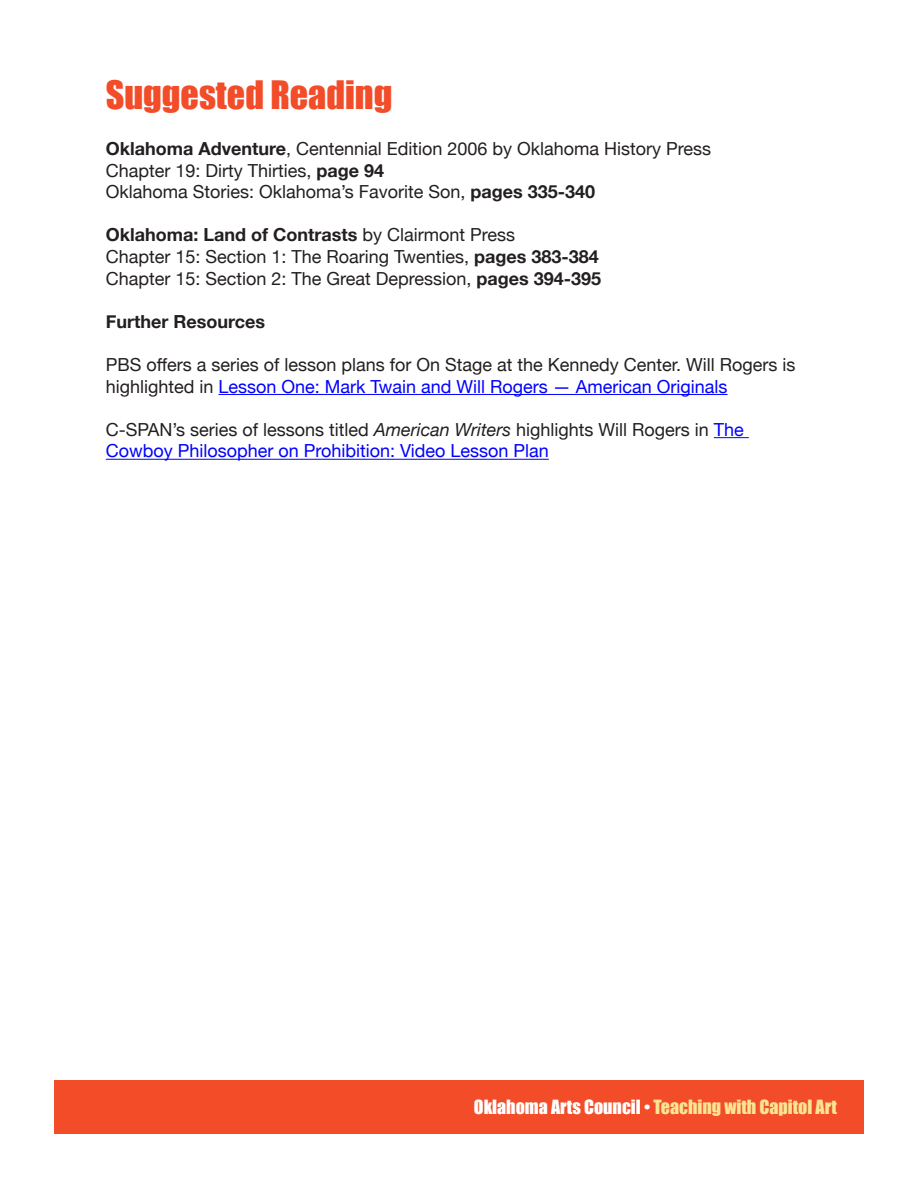
<style>
.page{position:relative;width:918px;height:1188px;background:#fff}
.page>*{position:absolute;margin:0;border:0;box-sizing:border-box;transform-origin:0 0}
.activities{font:36px "Impact";color:#f24c29}
.t1{font:18px/21.6px "Helvetica Neue";color:#231f20}
.t2{font:700 18px "Helvetica Neue";color:#231f20}
.t3{font:18px "Impact";color:#fbe592}
.s1{font-weight:700}
.s2{font-weight:400}
.s3{color:#00f}
.s4{font-style:italic}
.s5{color:#fff}
</style>
<div class="page">
<hr style="left:219px;top:394px;width:509px;height:1px;background:#00f">
<hr style="left:714px;top:437px;width:35px;height:1px;background:#00f">
<hr style="left:106px;top:459px;width:443px;height:1px;background:#00f">
<div style="left:54px;top:1080px;width:810px;height:54px;background:#f24c29"></div>
<p class="activities" style="left:106px;top:67px;width:288px">Suggested Reading</p>
<p class="t1" style="left:106px;top:137px;width:607px"><span class="s1">Oklahoma Adventure</span>, Centennial Edition 2006 by Oklahoma History Press</p>
<p class="t1" style="left:106px;top:158px;width:280px">Chapter 19: Dirty Thirties, <span class="s1">page 94</span></p>
<p class="t1" style="left:106px;top:180px;width:491px">Oklahoma Stories: Oklahoma’s Favorite Son, <span class="s1">pages 335-340</span></p>
<p class="t2" style="left:106px;top:219px;width:411px">Oklahoma: Land of Contrasts <span class="s2">by Clairmont Press</span></p>
<p class="t1" style="left:106px;top:245px;width:495px">Chapter 15: Section 1: The Roaring Twenties, <span class="s1">pages 383-384</span></p>
<p class="t1" style="left:106px;top:266px;width:497px">Chapter 15: Section 2: The Great Depression, <span class="s1">pages 394-395</span></p>
<p class="t2" style="left:106px;top:305px;width:161px">Further Resources</p>
<p class="t1" style="left:106px;top:353px;width:691px">PBS offers a series of lesson plans for On Stage at the Kennedy Center. Will Rogers is highlighted in <span class="s3">Lesson One: Mark Twain and Will Rogers — American Originals</span></p>
<p class="t1" style="left:106px;top:417px;width:640px">C-SPAN’s series of lessons titled <span class="s4">American Writers</span> highlights Will Rogers in <span class="s3">The<br>Cowboy Philosopher on Prohibition: Video Lesson Plan</span></p>
<p class="t3" style="left:474px;top:1093px;width:365px"><span class="s5">Oklahoma Arts Council •</span> Teaching with Capitol Art</p>
</div>
